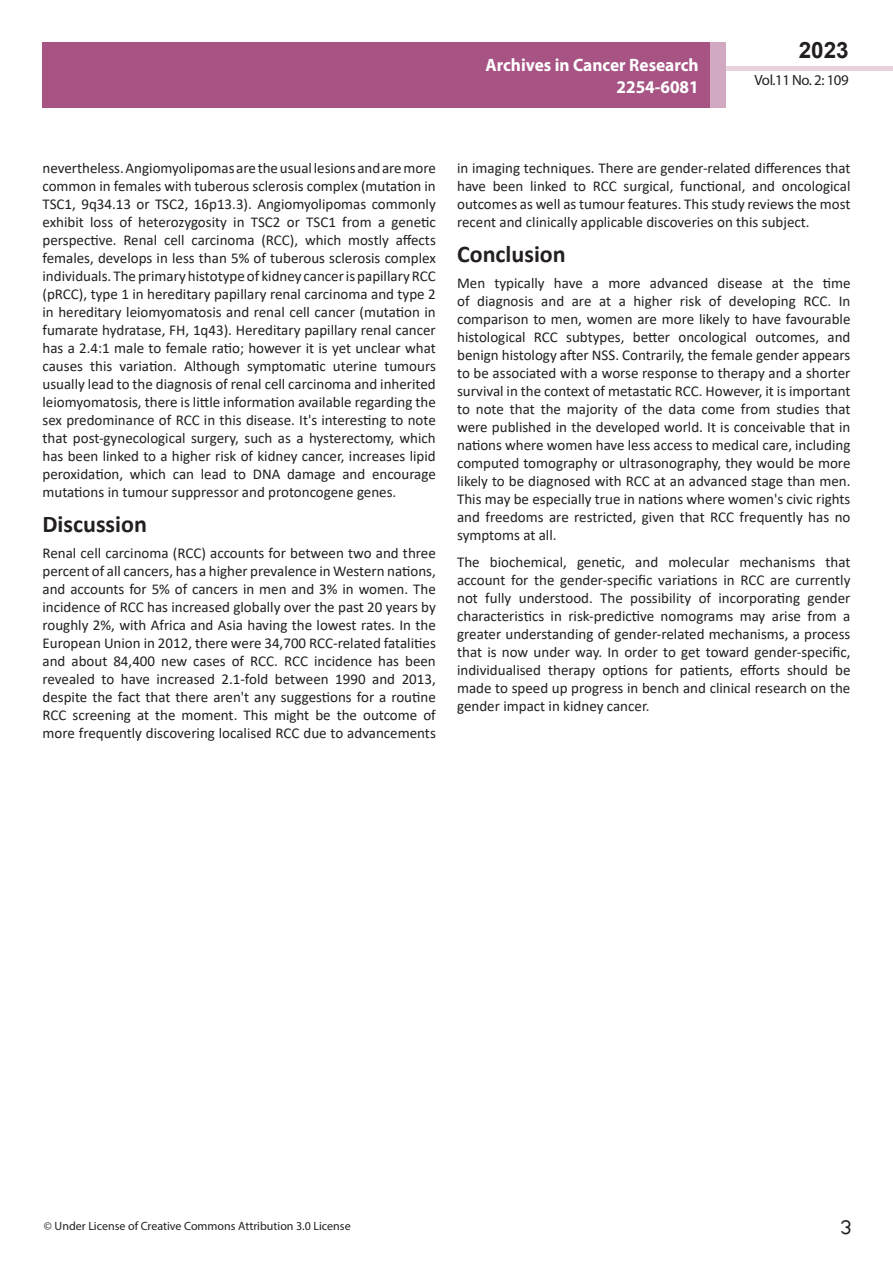
<style>
.page{position:relative;width:893px;height:1263px;background:#fff}
.page>*{position:absolute;margin:0;border:0;box-sizing:border-box;transform-origin:0 0}
.t1{font:25.5px "Tunga";color:#231f20}
.side-heading{font:700 24px "Calibri";color:#231f20}
.t2{font:700 22.5px "Arial";color:#231f20}
.t3{font:700 18px/21.6px "Myriad Pro";color:#fff;text-align:right;scale:.96 1}
.body_text{font:15px/18px "Calibri";color:#231f20;text-align:justify}
.t4{font:14.85px "Myriad Pro";letter-spacing:-.03em;color:#231f20}
.t5{font:12px "Myriad Pro";color:#231f20}
</style>
<div class="page">
<div style="left:722px;top:66px;width:171px;height:5px;background:#e7d2de"></div>
<div style="left:43px;top:42px;width:682px;height:66px;background:#a75484"></div>
<div style="left:710px;top:42px;width:15px;height:66px;background:#d1a9c1"></div>
<p class="t3" style="left:485px;top:54px;width:224px">Archives in Cancer Research<br>2254-6081</p>
<h3 class="t2" style="left:799px;top:35px;width:52px">2023</h3>
<p class="t4" style="left:755px;top:71px;width:96px">Vol.11 No. 2: 109</p>
<p class="body_text" style="left:43px;top:158px;width:395px">nevertheless. Angiomyolipomas are the usual lesions and are more common in females with tuberous sclerosis complex (mutation in TSC1, 9q34.13 or TSC2, 16p13.3). Angiomyolipomas commonly exhibit loss of heterozygosity in TSC2 or TSC1 from a genetic perspective. Renal cell carcinoma (RCC), which mostly affects females, develops in less than 5% of tuberous sclerosis complex individuals. The primary histotype of kidney cancer is papillary RCC (pRCC), type 1 in hereditary papillary renal carcinoma and type 2 in hereditary leiomyomatosis and renal cell cancer (mutation in fumarate hydratase, FH, 1q43). Hereditary papillary renal cancer has a 2.4:1 male to female ratio; however it is yet unclear what causes this variation. Although symptomatic uterine tumours usually lead to the diagnosis of renal cell carcinoma and inherited leiomyomatosis, there is little information available regarding the sex predominance of RCC in this disease. It's interesting to note that post-gynecological surgery, such as a hysterectomy, which has been linked to a higher risk of kidney cancer, increases lipid peroxidation, which can lead to DNA damage and encourage mutations in tumour suppressor and protoncogene genes.</p>
<p class="side-heading" style="left:43px;top:507px;width:106px">Discussion</p>
<p class="body_text" style="left:43px;top:544px;width:395px">Renal cell carcinoma (RCC) accounts for between two and three percent of all cancers, has a higher prevalence in Western nations, and accounts for 5% of cancers in men and 3% in women. The incidence of RCC has increased globally over the past 20 years by roughly 2%, with Africa and Asia having the lowest rates. In the European Union in 2012, there were 34,700 RCC-related fatalities and about 84,400 new cases of RCC. RCC incidence has been revealed to have increased 2.1-fold between 1990 and 2013, despite the fact that there aren't any suggestions for a routine RCC screening at the moment. This might be the outcome of more frequently discovering localised RCC due to advancements</p>
<p class="body_text" style="left:457px;top:158px;width:395px">in imaging techniques. There are gender-related differences that have been linked to RCC surgical, functional, and oncological outcomes as well as tumour features. This study reviews the most recent and clinically applicable discoveries on this subject.</p>
<p class="side-heading" style="left:457px;top:237px;width:110px">Conclusion</p>
<p class="body_text" style="left:457px;top:274px;width:395px">Men typically have a more advanced disease at the time of diagnosis and are at a higher risk of developing RCC. In comparison to men, women are more likely to have favourable histological RCC subtypes, better oncological outcomes, and benign histology after NSS. Contrarily, the female gender appears to be associated with a worse response to therapy and a shorter survival in the context of metastatic RCC. However, it is important to note that the majority of the data come from studies that were published in the developed world. It is conceivable that in nations where women have less access to medical care, including computed tomography or ultrasonography, they would be more likely to be diagnosed with RCC at an advanced stage than men.<br>This may be especially true in nations where women's civic rights and freedoms are restricted, given that RCC frequently has no symptoms at all.</p>
<p class="body_text" style="left:457px;top:552px;width:395px">The biochemical, genetic, and molecular mechanisms that account for the gender-specific variations in RCC are currently not fully understood. The possibility of incorporating gender characteristics in risk-predictive nomograms may arise from a greater understanding of gender-related mechanisms, a process that is now under way. In order to get toward gender-specific, individualised therapy options for patients, efforts should be made to speed up progress in bench and clinical research on the gender impact in kidney cancer.</p>
<p class="t5" style="left:44px;top:1218px;width:308px">© Under License of Creative Commons Attribution 3.0 License</p>
<h1 class="t1" style="left:840px;top:1210px;width:13px">3</h1>
</div>
